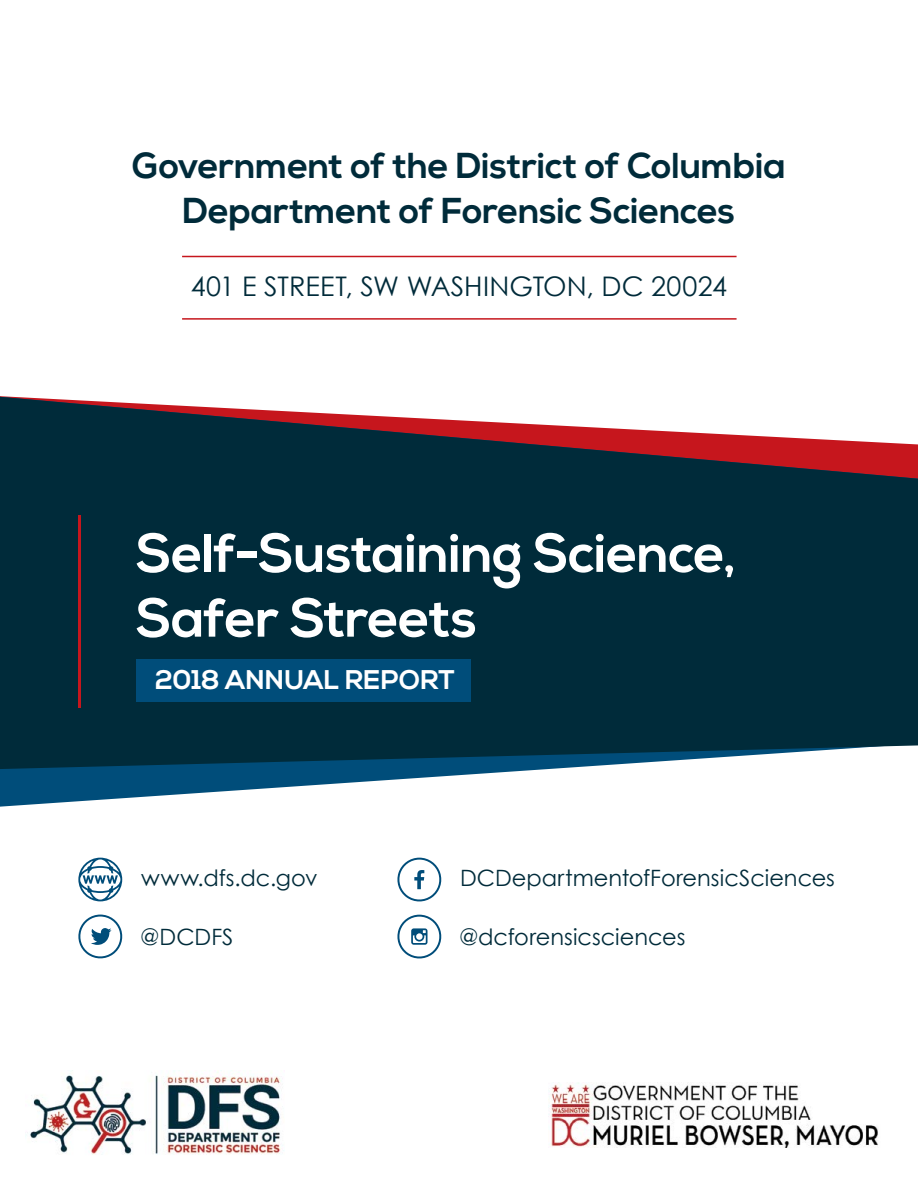
<style>
.page{position:relative;width:918px;height:1188px;background:#fff}
.page>*{position:absolute;margin:0;border:0;box-sizing:border-box;transform-origin:0 0}
.Cover_Header{font:700 54px "Nexa";letter-spacing:-.01em;color:#fff}
.Cover_Header-2{font:700 36px "Nexa";letter-spacing:-.005em;color:#002b3a}
.Cover_Header-3{font:27px "Century Gothic";letter-spacing:.005em;color:#002b3a}
.Cover_Subheader{font:700 27px "Nexa";color:#fff}
.t1{font:22.5px "Century Gothic";color:#002b3a}
</style>
<div class="page">
<svg style="left:0;top:769px;width:548px;height:38px"></svg>
<svg style="left:0;top:397px;width:918px;height:372px;background:#1d3b49"></svg>
<hr style="left:78px;top:515px;width:3px;height:193px;background:#c6161d">
<div style="left:136px;top:659px;width:335px;height:42px;background:#004d7a"></div>
<img style="left:550px;top:1082px;width:328px;height:65px">
<img style="left:25px;top:1070px;width:259px;height:85px">
<svg style="left:397px;top:858px;width:45px;height:44px"></svg>
<svg style="left:78px;top:915px;width:45px;height:44px"></svg>
<svg style="left:397px;top:915px;width:45px;height:44px"></svg>
<hr style="left:182px;top:256px;width:555px;height:1px;background:#c6161d">
<hr style="left:182px;top:318px;width:555px;height:2px;background:#c6161d">
<svg style="left:78px;top:858px;width:44px;height:43px"></svg>
<p class="Cover_Header-2" style="left:132px;top:145px;width:655px">Government of the District of Columbia</p>
<p class="Cover_Header-2" style="left:183px;top:190px;width:554px">Department of Forensic Sciences</p>
<p class="Cover_Header-3" style="left:191px;top:268px;width:538px">401 E STREET, SW WASHINGTON, DC 20024</p>
<p class="Cover_Header" style="left:136px;top:522px;width:602px">Self-Sustaining Science,</p>
<p class="Cover_Header" style="left:136px;top:587px;width:343px">Safer Streets</p>
<p class="Cover_Subheader" style="left:155px;top:664px;width:302px">2018 ANNUAL REPORT</p>
<p class="t1" style="left:141px;top:863px;width:178px">www.dfs.dc.gov</p>
<p class="t1" style="left:140px;top:921px;width:95px">@DCDFS</p>
<p class="t1" style="left:460px;top:862px;width:376px">DCDepartmentofForensicSciences</p>
<p class="t1" style="left:459px;top:921px;width:228px">@dcforensicsciences</p>
</div>
